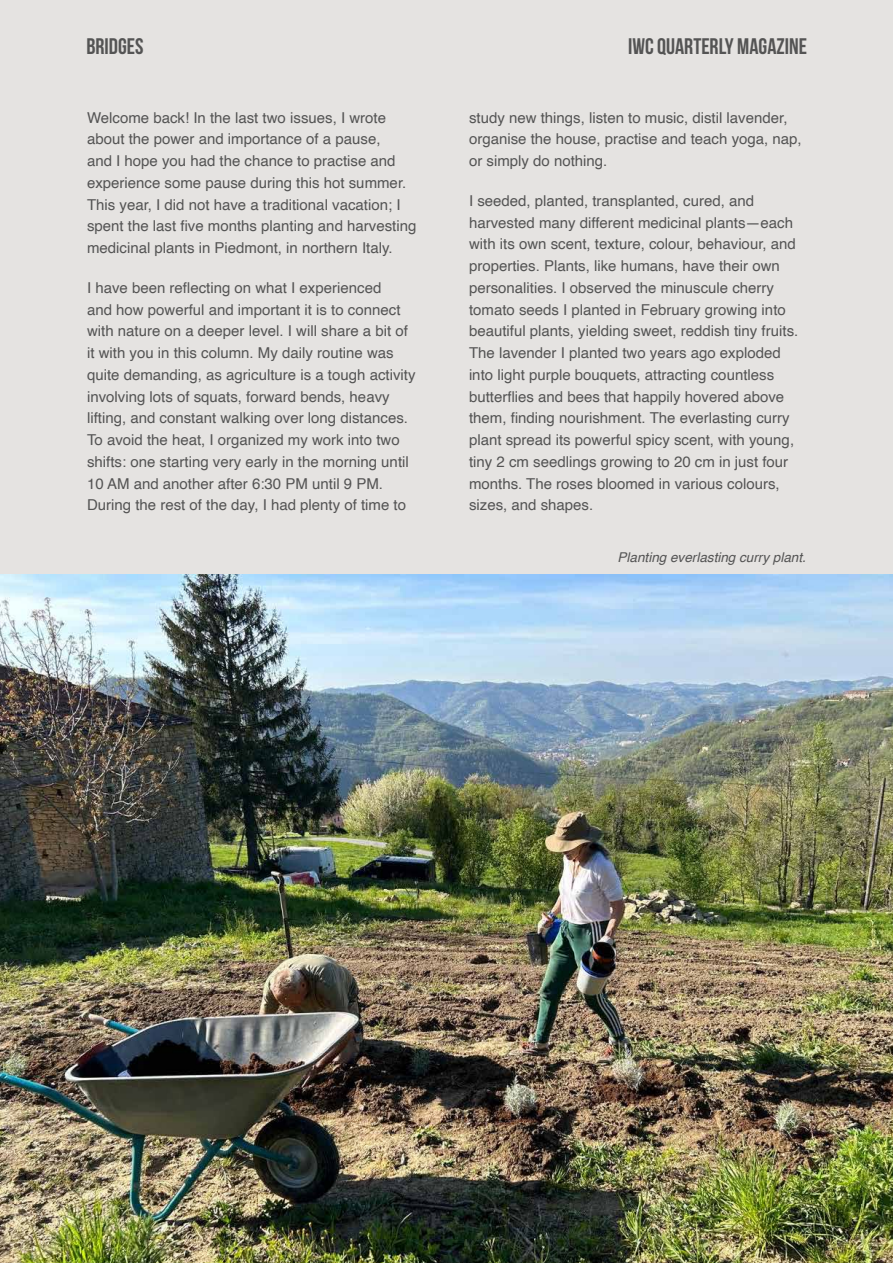
<style>
.page{position:relative;width:893px;height:1263px;background:#e5e3e1}
.page>*{position:absolute;margin:0;border:0;box-sizing:border-box;transform-origin:0 0}
.t1{font:22.5px "Bebas Neue";color:#545454}
.t2{font:15px/21.8px "Helvetica";color:#545454}
.t3{font:italic 13.5px "Helvetica";color:#545454}
</style>
<div class="page">
<img style="left:0;top:574px;width:893px;height:689px">
<h1 class="t1" style="left:86px;top:34px;width:59px">BRIDGEs</h1>
<h1 class="t1" style="left:628px;top:34px;width:180px">IWC QUARTERLY MAGAZINE</h1>
<p class="t2" style="left:87px;top:107px;width:331px">Welcome back! In the last two issues, I wrote about the power and importance of a pause,<br>and I hope you had the chance to practise and experience some pause during this hot summer.<br>This year, I did not have a traditional vacation; I spent the last five months planting and harvesting medicinal plants in Piedmont, in northern Italy.</p>
<p class="t2" style="left:87px;top:277px;width:330px">I have been reflecting on what I experienced<br>and how powerful and important it is to connect with nature on a deeper level. I will share a bit of it with you in this column. My daily routine was quite demanding, as agriculture is a tough activity involving lots of squats, forward bends, heavy lifting, and constant walking over long distances.<br>To avoid the heat, I organized my work into two shifts: one starting very early in the morning until 10 AM and another after 6:30 PM until 9 PM.<br>During the rest of the day, I had plenty of time to</p>
<p class="t2" style="left:469px;top:107px;width:334px">study new things, listen to music, distil lavender, organise the house, practise and teach yoga, nap, or simply do nothing.</p>
<p class="t2" style="left:469px;top:190px;width:331px">I seeded, planted, transplanted, cured, and harvested many different medicinal plants—each with its own scent, texture, colour, behaviour, and properties. Plants, like humans, have their own personalities. I observed the minuscule cherry tomato seeds I planted in February growing into beautiful plants, yielding sweet, reddish tiny fruits.<br>The lavender I planted two years ago exploded into light purple bouquets, attracting countless butterflies and bees that happily hovered above them, finding nourishment. The everlasting curry plant spread its powerful spicy scent, with young, tiny 2 cm seedlings growing to 20 cm in just four months. The roses bloomed in various colours, sizes, and shapes.</p>
<p class="t3" style="left:618px;top:546px;width:190px">Planting everlasting curry plant.</p>
</div>
